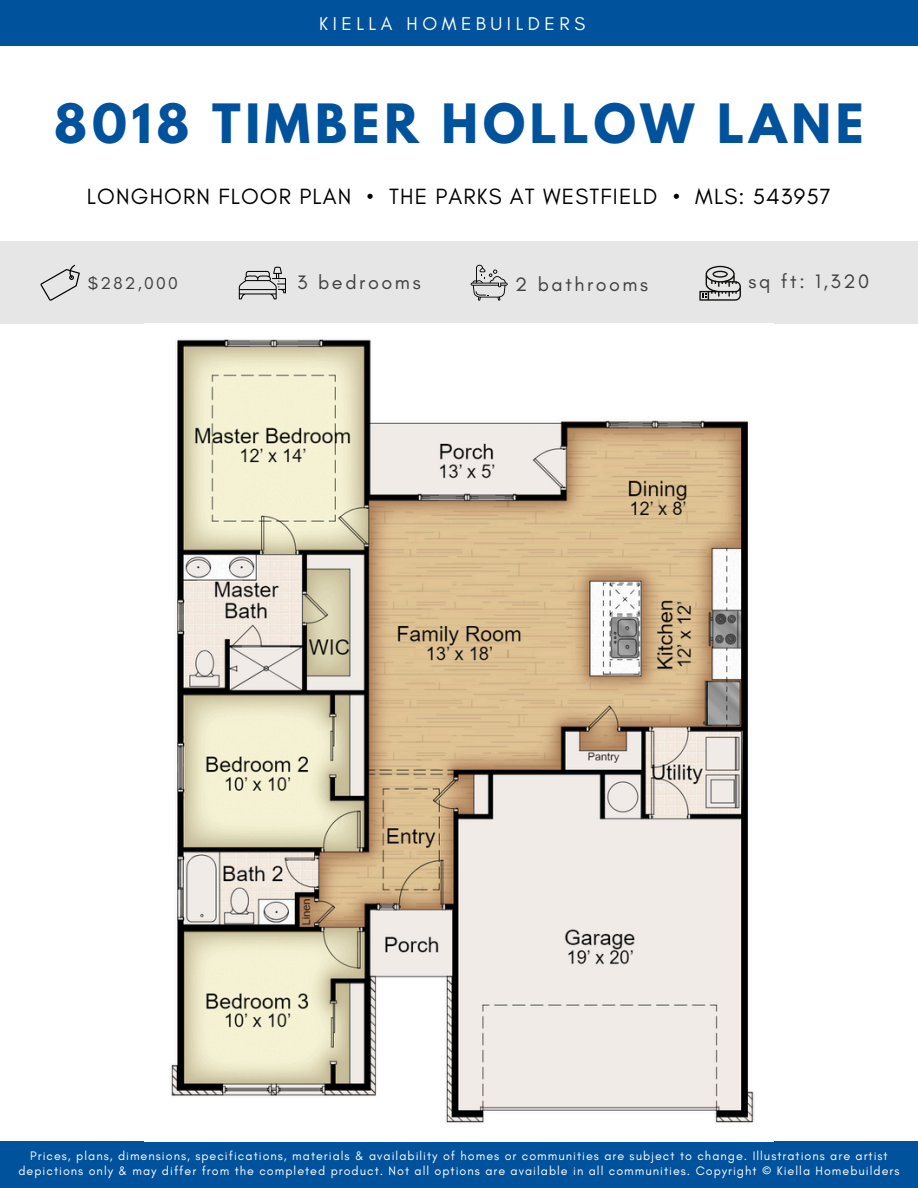
<style>
.page{position:relative;width:918px;height:1188px;background:#fff}
.page>*{position:absolute;margin:0;border:0;box-sizing:border-box;transform-origin:0 0}
.t1{font:700 48px "League Spartan";letter-spacing:.1em;color:#00529c}
.t2{font:22.5px "Glacial Indifference";letter-spacing:.05em;color:#000}
.t3{font:19.8px "Glacial Indifference";letter-spacing:.13em;color:#403e3e}
.t4{font:18.9px "Glacial Indifference";letter-spacing:.24em;color:#fff}
.t5{font:17.4px "Glacial Indifference";letter-spacing:.13em;color:#403e3e}
.t6{font:12.6px/15px "Glacial Indifference";letter-spacing:.08em;color:#fff;text-align:center}
</style>
<div class="page">
<div style="left:0;top:1141px;width:918px;height:47px;background:#00529c"></div>
<div style="left:0;top:0;width:918px;height:46px;background:#00529c"></div>
<div style="left:0;top:241px;width:918px;height:83px;background:#e6e6e6"></div>
<svg style="left:699px;top:266px;width:42px;height:35px"></svg>
<svg style="left:239px;top:267px;width:47px;height:32px"></svg>
<svg style="left:471px;top:265px;width:37px;height:36px"></svg>
<svg style="left:41px;top:265px;width:39px;height:36px"></svg>
<img style="left:145px;top:339px;width:629px;height:803px">
<p class="t4" style="left:319px;top:12px;width:267px">KIELLA HOMEBUILDERS</p>
<p class="t1" style="left:54px;top:99px;width:811px">8018 TIMBER HOLLOW LANE</p>
<h4 class="t2" style="left:87px;top:183px;width:746px">LONGHORN FLOOR PLAN • THE PARKS AT WESTFIELD • MLS: 543957</h4>
<p class="t5" style="left:88px;top:273px;width:91px">$282,000</p>
<h1 class="t3" style="left:297px;top:271px;width:125px">3 bedrooms</h1>
<h2 class="t3" style="left:515px;top:272px;width:135px">2 bathrooms</h2>
<h3 class="t3" style="left:749px;top:269px;width:122px">sq ft: 1,320</h3>
<h4 class="t6" style="left:19px;top:1148px;width:882px">Prices, plans, dimensions, specifications, materials &amp; availability of homes or communities are subject to change. Illustrations are artist depictions only &amp; may differ from the completed product. Not all options are available in all communities. Copyright © Kiella Homebuilders</h4>
</div>
